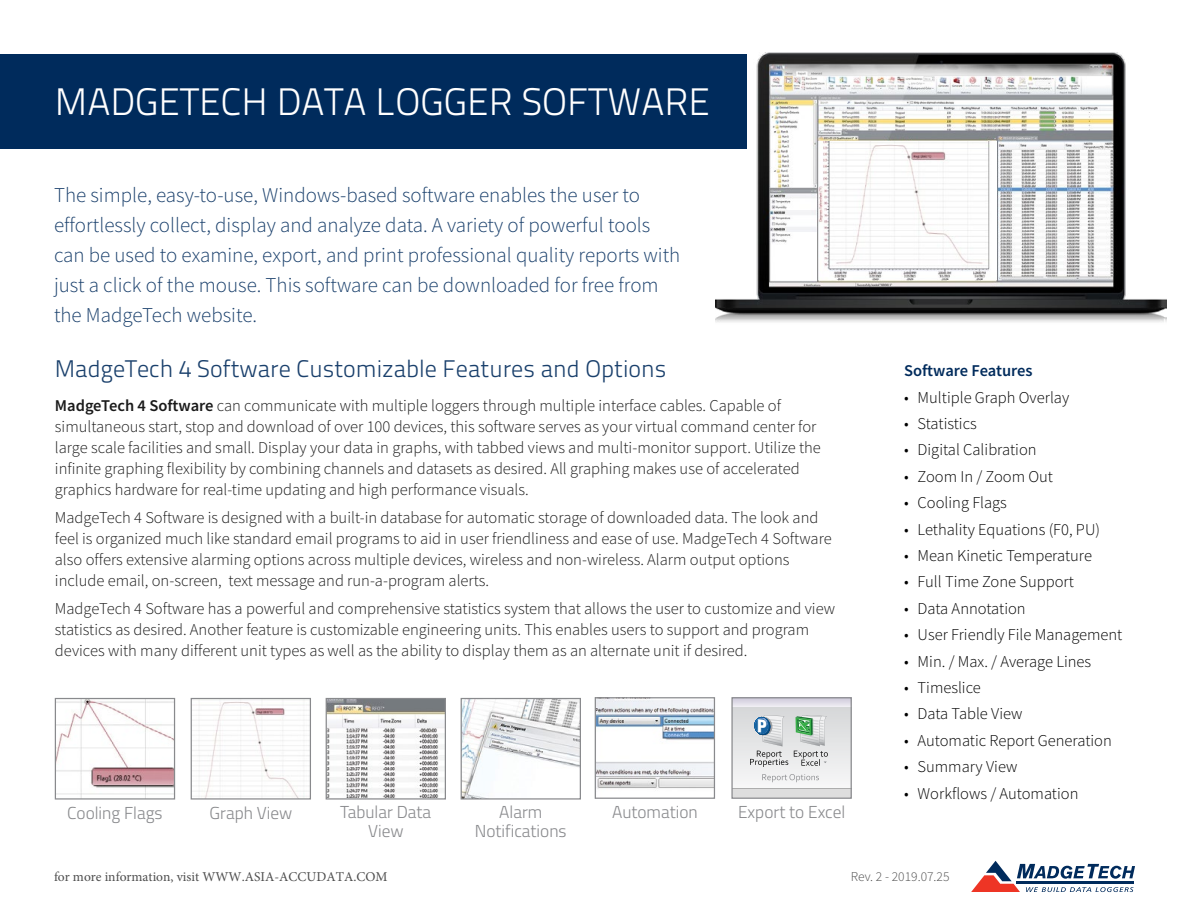
<style>
.page{position:relative;width:1188px;height:918px;background:#fff}
.page>*{position:absolute;margin:0;border:0;box-sizing:border-box;transform-origin:0 0}
.t1{font:300 38.25px "Titillium Text 22 L";color:#fff}
.t2{font:300 24px "Titillium Text 22 L";color:#1a406c}
.t3{font:300 21px/30px "Source Sans Pro";color:#1a406c}
.t4{font:300 17.4px/18.6px "Titillium";color:#898a8d;text-align:center}
.t5{font:300 16.5px/21px "Source Sans Pro";color:#1a1a1a}
.t6{font:300 16.5px "Source Sans Pro";color:#000}
.t7{font:600 16.5px "Source Sans Pro";color:#002b5c}
.t8{font:13.5px "Minion Pro";color:#4d4d4d}
.t9{font:300 13.5px "Source Sans Pro";color:#4d4d4d}
.s1{font-weight:600}
</style>
<div class="page">
<svg style="left:971px;top:861px;width:164px;height:31px"></svg>
<hr style="left:1017px;top:881px;width:117px;height:3px;background:#002b5c">
<img style="left:715px;top:53px;width:452px;height:269px">
<img style="left:819px;top:141px;width:177px;height:139px">
<img style="left:57px;top:700px;width:116px;height:98px">
<div style="left:55px;top:698px;width:120px;height:102px;border:1px solid #898a8d"></div>
<img style="left:193px;top:700px;width:116px;height:98px">
<div style="left:191px;top:698px;width:120px;height:102px;border:1px solid #898a8d"></div>
<img style="left:463px;top:700px;width:116px;height:98px">
<div style="left:461px;top:698px;width:120px;height:102px;border:1px solid #898a8d"></div>
<img style="left:328px;top:700px;width:116px;height:98px">
<div style="left:326px;top:698px;width:120px;height:102px;border:1px solid #898a8d"></div>
<img style="left:597px;top:699px;width:116px;height:90px">
<div style="left:595px;top:697px;width:120px;height:102px;border:1px solid #898a8d"></div>
<svg style="left:733px;top:706px;width:117px;height:84px"></svg>
<hr style="left:732px;top:707px;width:119px;height:1px;background:#adadad">
<hr style="left:732px;top:788px;width:119px;height:1px;background:#adadad">
<div style="left:732px;top:790px;width:119px;height:8px;background:#dedede"></div>
<div style="left:732px;top:698px;width:119px;height:8px;background:#dcd9e5"></div>
<div style="left:731px;top:697px;width:121px;height:102px;border:1px solid #898a8d"></div>
<svg style="left:794px;top:715px;width:34px;height:51px;background:#bbcbc0"></svg>
<svg style="left:762px;top:774px;width:57px;height:8px"></svg>
<div style="left:0;top:54px;width:746px;height:94px;background:#002b5c"></div>
<svg style="left:750px;top:715px;width:38px;height:52px;background:#bcc5cd"></svg>
<h1 class="t1" style="left:55px;top:74px;width:657px">MADGETECH DATA LOGGER SOFTWARE</h1>
<p class="t3" style="left:54px;top:180px;width:628px">The simple, easy-to-use, Windows-based software enables the user to effortlessly collect, display and analyze data. A variety of powerful tools can be used to examine, export, and print professional quality reports with just a click of the mouse. This software can be downloaded for free from the MadgeTech website.</p>
<h2 class="t2" style="left:55px;top:351px;width:613px">MadgeTech 4 Software Customizable Features and Options</h2>
<p class="t5" style="left:55px;top:395px;width:768px"><span class="s1">MadgeTech 4 Software</span> can communicate with multiple loggers through multiple interface cables. Capable of simultaneous start, stop and download of over 100 devices, this software serves as your virtual command center for large scale facilities and small. Display your data in graphs, with tabbed views and multi-monitor support. Utilize the infinite graphing flexibility by combining channels and datasets as desired. All graphing makes use of accelerated graphics hardware for real-time updating and high performance visuals.</p>
<p class="t5" style="left:55px;top:507px;width:778px">MadgeTech 4 Software is designed with a built-in database for automatic storage of downloaded data. The look and feel is organized much like standard email programs to aid in user friendliness and ease of use. MadgeTech 4 Software also offers extensive alarming options across multiple devices, wireless and non-wireless. Alarm output options include email, on-screen, text message and run-a-program alerts.</p>
<p class="t5" style="left:55px;top:598px;width:782px">MadgeTech 4 Software has a powerful and comprehensive statistics system that allows the user to customize and view statistics as desired. Another feature is customizable engineering units. This enables users to support and program devices with many different unit types as well as the ability to display them as an alternate unit if desired.</p>
<p class="t4" style="left:67px;top:803px;width:97px">Cooling Flags</p>
<p class="t4" style="left:209px;top:803px;width:84px">Graph View</p>
<p class="t4" style="left:340px;top:802px;width:92px">Tabular Data<br>View</p>
<p class="t4" style="left:475px;top:802px;width:93px">Alarm<br>Notifications</p>
<p class="t4" style="left:612px;top:802px;width:87px">Automation</p>
<p class="t4" style="left:738px;top:802px;width:109px">Export to Excel</p>
<p class="t7" style="left:904px;top:360px;width:130px">Software Features</p>
<p class="t6" style="left:904px;top:387px;width:167px">• Multiple Graph Overlay</p>
<p class="t6" style="left:904px;top:413px;width:74px">• Statistics</p>
<p class="t6" style="left:904px;top:440px;width:134px">• Digital Calibration</p>
<p class="t6" style="left:904px;top:466px;width:150px">• Zoom In / Zoom Out</p>
<p class="t6" style="left:904px;top:493px;width:104px">• Cooling Flags</p>
<p class="t6" style="left:904px;top:519px;width:198px">• Lethality Equations (F0, PU)</p>
<p class="t6" style="left:904px;top:545px;width:189px">• Mean Kinetic Temperature</p>
<p class="t6" style="left:904px;top:572px;width:171px">• Full Time Zone Support</p>
<p class="t6" style="left:904px;top:598px;width:123px">• Data Annotation</p>
<p class="t6" style="left:904px;top:625px;width:220px">• User Friendly File Management</p>
<p class="t6" style="left:904px;top:651px;width:189px">• Min. / Max. / Average Lines</p>
<p class="t6" style="left:904px;top:677px;width:78px">• Timeslice</p>
<p class="t6" style="left:904px;top:704px;width:120px">• Data Table View</p>
<p class="t6" style="left:904px;top:730px;width:209px">• Automatic Report Generation</p>
<p class="t6" style="left:904px;top:757px;width:115px">• Summary View</p>
<p class="t6" style="left:904px;top:783px;width:176px">• Workflows / Automation</p>
<p class="t8" style="left:54px;top:868px;width:335px">for more information, visit WWW.ASIA-ACCUDATA.COM</p>
<p class="t9" style="left:851px;top:869px;width:100px">Rev. 2 - 2019.07.25</p>
</div>
